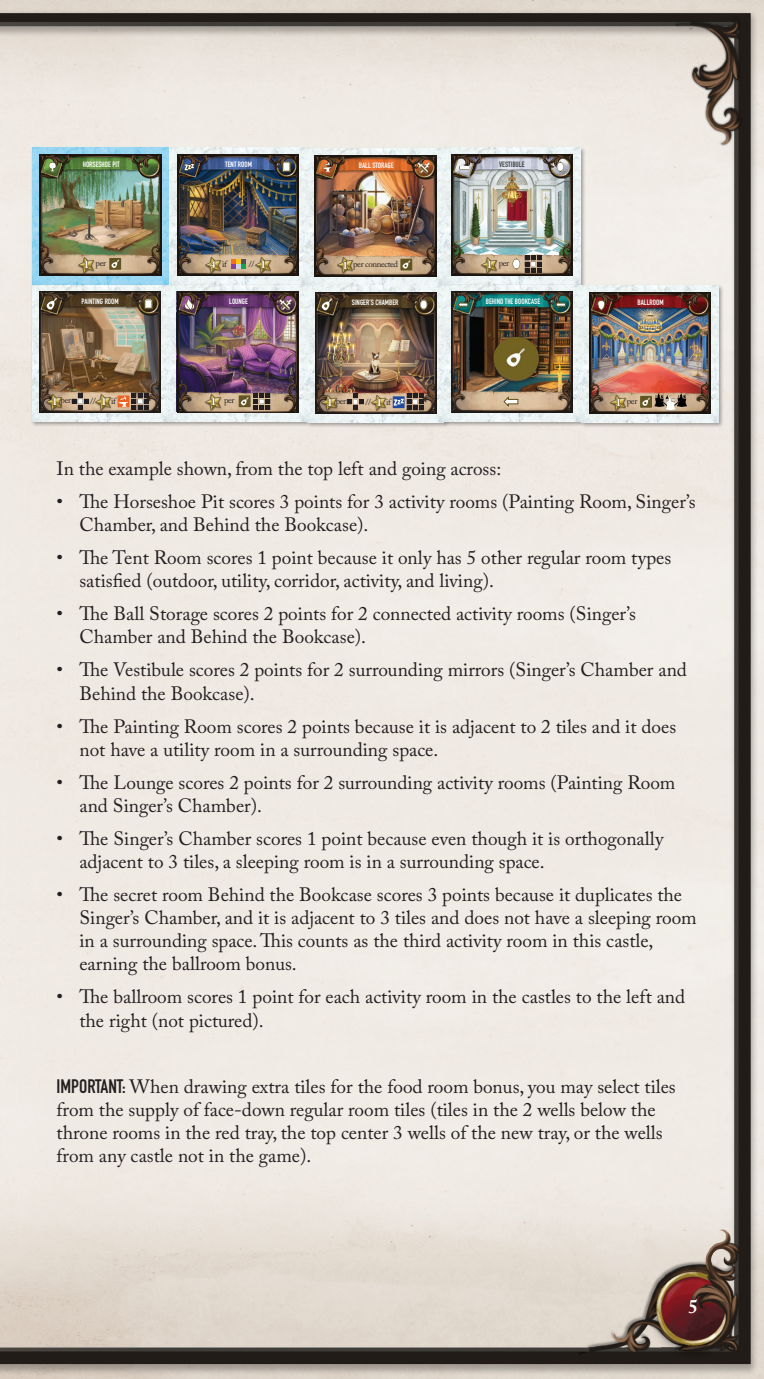
<style>
.page{position:relative;width:764px;height:1379px;background:#fff}
.page>*{position:absolute;margin:0;border:0;box-sizing:border-box;transform-origin:0 0}
.Body{font:19.25px/23.1px "Adobe Caslon Pro";color:#231f20}
.t1{font:700 19.25px "Adobe Caslon Pro";color:#fff}
.t2{font:8.75px "Adobe Caslon Pro";letter-spacing:-.04em;color:#231f20}
.t3{font:700 7.7px "DIN Condensed";color:#fff}
.t4{font:700 7.7px "DIN Condensed";color:#3e3e3f}
.s1{font-weight:700;font-size:10.67px;color:#615422}
.s2{font-family:"DIN Condensed";font-weight:700}
</style>
<div class="page">
<img style="left:0;top:0;width:763px;height:1378px">
<img style="left:32px;top:148px;width:136px;height:136px">
<img style="left:40px;top:155px;width:121px;height:121px">
<svg style="left:49px;top:162px;width:7px;height:10px"></svg>
<div style="left:109px;top:258px;width:12px;height:12px;background:#615422"></div>
<svg style="left:111px;top:259px;width:8px;height:9px"></svg>
<img style="left:75px;top:254px;width:21px;height:21px">
<div style="left:31px;top:284px;width:143px;height:143px;background:#231f20;opacity:.39"></div>
<img style="left:40px;top:292px;width:121px;height:121px">
<svg style="left:45px;top:296px;width:13px;height:15px"></svg>
<img style="left:44px;top:391px;width:20px;height:21px">
<svg style="left:72px;top:392px;width:17px;height:17px"></svg>
<img style="left:93px;top:391px;width:21px;height:21px">
<svg style="left:117px;top:395px;width:12px;height:12px"></svg>
<svg style="left:118px;top:392px;width:30px;height:17px"></svg>
<svg style="left:144px;top:298px;width:9px;height:11px"></svg>
<div style="left:168px;top:147px;width:143px;height:143px;background:#231f20;opacity:.39"></div>
<img style="left:177px;top:155px;width:121px;height:121px">
<svg style="left:184px;top:164px;width:10px;height:6px"></svg>
<svg style="left:231px;top:259px;width:14px;height:9px"></svg>
<img style="left:202px;top:254px;width:21px;height:21px">
<img style="left:252px;top:254px;width:21px;height:21px">
<svg style="left:282px;top:161px;width:8px;height:11px"></svg>
<div style="left:168px;top:284px;width:143px;height:143px;background:#231f20;opacity:.39"></div>
<img style="left:177px;top:292px;width:121px;height:121px">
<svg style="left:185px;top:298px;width:9px;height:12px"></svg>
<svg style="left:278px;top:298px;width:15px;height:14px"></svg>
<div style="left:238px;top:395px;width:12px;height:12px;background:#615422"></div>
<svg style="left:240px;top:393px;width:30px;height:17px"></svg>
<img style="left:202px;top:391px;width:21px;height:21px">
<div style="left:306px;top:147px;width:143px;height:143px;background:#231f20;opacity:.39"></div>
<img style="left:315px;top:155px;width:121px;height:121px">
<svg style="left:322px;top:162px;width:9px;height:10px"></svg>
<svg style="left:416px;top:161px;width:15px;height:14px"></svg>
<div style="left:400px;top:259px;width:12px;height:11px;background:#615422"></div>
<svg style="left:402px;top:260px;width:8px;height:9px"></svg>
<img style="left:334px;top:255px;width:21px;height:20px">
<div style="left:306px;top:285px;width:143px;height:143px;background:#231f20;opacity:.39"></div>
<img style="left:315px;top:292px;width:120px;height:121px">
<svg style="left:320px;top:297px;width:13px;height:14px"></svg>
<img style="left:318px;top:392px;width:21px;height:21px">
<svg style="left:346px;top:393px;width:17px;height:17px"></svg>
<img style="left:368px;top:392px;width:20px;height:21px">
<svg style="left:392px;top:396px;width:12px;height:12px"></svg>
<svg style="left:393px;top:393px;width:30px;height:17px"></svg>
<svg style="left:419px;top:299px;width:8px;height:11px"></svg>
<div style="left:442px;top:147px;width:143px;height:143px;background:#231f20;opacity:.39"></div>
<img style="left:443px;top:148px;width:138px;height:136px">
<img style="left:451px;top:155px;width:121px;height:121px">
<svg style="left:459px;top:166px;width:9px;height:3px"></svg>
<svg style="left:512px;top:255px;width:29px;height:17px"></svg>
<svg style="left:556px;top:161px;width:7px;height:11px"></svg>
<img style="left:478px;top:254px;width:21px;height:21px">
<div style="left:442px;top:284px;width:143px;height:143px;background:#231f20;opacity:.39"></div>
<img style="left:451px;top:292px;width:121px;height:121px">
<svg style="left:457px;top:301px;width:11px;height:7px"></svg>
<svg style="left:555px;top:301px;width:10px;height:7px"></svg>
<svg style="left:503px;top:399px;width:15px;height:7px"></svg>
<div style="left:580px;top:285px;width:143px;height:143px;background:#231f20;opacity:.39"></div>
<img style="left:581px;top:286px;width:137px;height:136px">
<img style="left:589px;top:292px;width:121px;height:121px">
<svg style="left:597px;top:300px;width:7px;height:10px"></svg>
<img style="left:607px;top:392px;width:21px;height:21px">
<div style="left:639px;top:396px;width:12px;height:11px;background:#716232"></div>
<svg style="left:641px;top:392px;width:45px;height:18px"></svg>
<img style="left:458px;top:321px;width:110px;height:78px">
<p class="t3" style="left:83px;top:159px;width:38px">HORSESHOE PIT</p>
<p class="t3" style="left:225px;top:159px;width:28px">TENT ROOM</p>
<p class="t3" style="left:358px;top:160px;width:36px">BALL STORAGE</p>
<p class="t4" style="left:499px;top:159px;width:27px">VESTIBULE</p>
<p class="t2" style="left:84px;top:258px;width:24px"><span class="s1">1</span> per</p>
<p class="t3" style="left:81px;top:296px;width:39px">PAINTING ROOM</p>
<p class="t2" style="left:210px;top:259px;width:18px"><span class="s1">4</span> if</p>
<p class="t2" style="left:249px;top:259px;width:19px">// <span class="s1">1</span></p>
<p class="t3" style="left:229px;top:296px;width:20px">LOUNGE</p>
<p class="t2" style="left:342px;top:258px;width:57px"><span class="s1">1</span> per connected</p>
<p class="t3" style="left:351px;top:297px;width:48px">SINGER’S CHAMBER</p>
<p class="t2" style="left:486px;top:258px;width:24px"><span class="s1">1</span> per</p>
<p class="t3" style="left:485px;top:296px;width:56px">BEHIND THE BOOKCASE</p>
<p class="t3" style="left:637px;top:297px;width:28px">BALLROOM</p>
<p class="t2" style="left:52px;top:395px;width:21px"><span class="s1">1</span> per</p>
<p class="t2" style="left:90px;top:396px;width:27px">// <span class="s1">1</span> if</p>
<p class="t2" style="left:210px;top:395px;width:25px"><span class="s1">1</span> per</p>
<p class="t2" style="left:327px;top:395px;width:21px"><span class="s1">1</span> per</p>
<p class="t2" style="left:365px;top:397px;width:27px">// <span class="s1">1</span> if</p>
<p class="t2" style="left:615px;top:396px;width:23px"><span class="s1">1</span> per</p>
<p class="Body" style="left:57px;top:456px;width:446px">In the example shown, from the top left and going across:</p>
<p class="Body" style="left:79px;top:489px;width:617px;text-indent:-23px">• The Horseshoe Pit scores 3 points for 3 activity rooms (Painting Room, Singer’s<br>Chamber, and Behind the Bookcase).</p>
<p class="Body" style="left:79px;top:546px;width:593px;text-indent:-23px">• The Tent Room scores 1 point because it only has 5 other regular room types satisfied (outdoor, utility, corridor, activity, and living).</p>
<p class="Body" style="left:79px;top:602px;width:557px;text-indent:-23px">• The Ball Storage scores 2 points for 2 connected activity rooms (Singer’s<br>Chamber and Behind the Bookcase).</p>
<p class="Body" style="left:79px;top:658px;width:608px;text-indent:-23px">• The Vestibule scores 2 points for 2 surrounding mirrors (Singer’s Chamber and<br>Behind the Bookcase).</p>
<p class="Body" style="left:79px;top:714px;width:598px;text-indent:-23px">• The Painting Room scores 2 points because it is adjacent to 2 tiles and it does not have a utility room in a surrounding space.</p>
<p class="Body" style="left:79px;top:770px;width:597px;text-indent:-23px">• The Lounge scores 2 points for 2 surrounding activity rooms (Painting Room and Singer’s Chamber).</p>
<p class="Body" style="left:79px;top:826px;width:585px;text-indent:-23px">• The Singer’s Chamber scores 1 point because even though it is orthogonally adjacent to 3 tiles, a sleeping room is in a surrounding space.</p>
<p class="Body" style="left:79px;top:882px;width:618px;text-indent:-23px">• The secret room Behind the Bookcase scores 3 points because it duplicates the Singer’s Chamber, and it is adjacent to 3 tiles and does not have a sleeping room in a surrounding space. This counts as the third activity room in this castle, earning the ballroom bonus.</p>
<p class="Body" style="left:79px;top:985px;width:607px;text-indent:-23px">• The ballroom scores 1 point for each activity room in the castles to the left and the right (not pictured).</p>
<p class="Body" style="left:57px;top:1074px;width:620px"><span class="s2">IMPORTANT:</span> When drawing extra tiles for the food room bonus, you may select tiles from the supply of face-down regular room tiles (tiles in the 2 wells below the throne rooms in the red tray, the top center 3 wells of the new tray, or the wells from any castle not in the game).</p>
<p class="t1" style="left:687px;top:1295px;width:11px">5</p>
</div>
